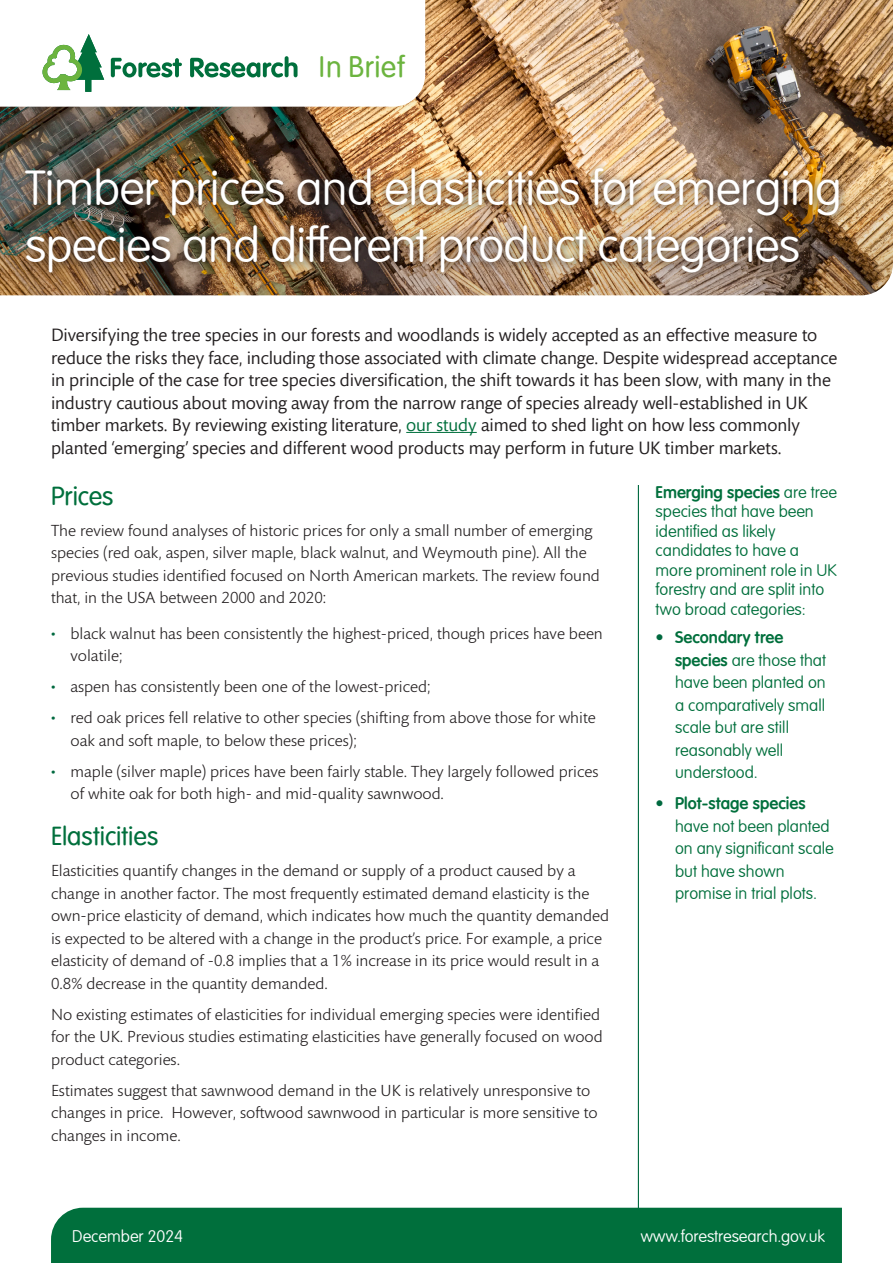
<style>
.page{position:relative;width:893px;height:1263px;background:#fff}
.page>*{position:absolute;margin:0;border:0;box-sizing:border-box;transform-origin:0 0}
.t1{font:300 48px/57px "VAG Rounded Next";letter-spacing:-.01em;color:#fff}
.t2{font:29.1px "VAG Rounded Next";letter-spacing:.01em;color:#6cb43f}
.Heading_1{font:25.5px "VAG Rounded Next";color:#006f3c}
.Introduction{font:18px/22.5px "Mundo Sans Pro";letter-spacing:-.005em;color:#231f20}
.Body_text{font:16.5px/22.5px "Mundo Sans Pro";color:#231f20}
.Bullet{font:16.5px/22.5px "Mundo Sans Pro";color:#231f20}
.Side_column_text{font:300 16.5px/22.5px "VAG Rounded Next";color:#006f3c}
.t3{font:300 16.5px "VAG Rounded Next";letter-spacing:-.005em;color:#fff}
.s1{color:#006f3c}
.s2{color:#00693f}
.s3{font-weight:600}
</style>
<div class="page">
<img style="left:0;top:0;width:893px;height:136px">
<hr style="left:638px;top:485px;width:1px;height:778px;background:#00693f">
<hr style="left:406px;top:432px;width:71px;height:1px;background:#006f3c">
<div style="left:51px;top:1208px;width:791px;height:55px;background:#006f3c"></div>
<img style="left:0;top:136px;width:893px;height:159px">
<div style="left:0;top:0;width:434px;height:115px;background:#231f20;opacity:.1"></div>
<svg style="left:0;top:0;width:425px;height:107px"></svg>
<svg style="left:43px;top:34px;width:61px;height:58px"></svg>
<svg style="left:111px;top:58px;width:71px;height:19px"></svg>
<svg style="left:190px;top:56px;width:108px;height:21px"></svg>
<div style="left:17px;top:161px;width:831px;height:122px;background:#231f20;opacity:.75"></div>
<p class="t2" style="left:319px;top:50px;width:87px">In Brief</p>
<h2 class="t1" style="left:25px;top:161px;width:818px">Timber prices and elasticities for emerging species and different product categories</h2>
<p class="Introduction" style="left:51px;top:323px;width:788px">Diversifying the tree species in our forests and woodlands is widely accepted as an effective measure to reduce the risks they face, including those associated with climate change. Despite widespread acceptance in principle of the case for tree species diversification, the shift towards it has been slow, with many in the industry cautious about moving away from the narrow range of species already well-established in UK timber markets. By reviewing existing literature, <span class="s1">our study</span> aimed to shed light on how less commonly planted ‘emerging’ species and different wood products may perform in future UK timber markets.</p>
<h3 class="Heading_1" style="left:51px;top:481px;width:64px">Prices</h3>
<p class="Body_text" style="left:51px;top:519px;width:550px">The review found analyses of historic prices for only a small number of emerging species (red oak, aspen, silver maple, black walnut, and Weymouth pine). All the previous studies identified focused on North American markets. The review found that, in the USA between 2000 and 2020:</p>
<p class="Bullet" style="left:71px;top:622px;width:534px;text-indent:-20px"><span class="s2">•</span> black walnut has been consistently the highest-priced, though prices have been volatile;</p>
<p class="Bullet" style="left:51px;top:675px;width:381px"><span class="s2">•</span> aspen has consistently been one of the lowest-priced;</p>
<p class="Bullet" style="left:71px;top:706px;width:527px;text-indent:-20px"><span class="s2">•</span> red oak prices fell relative to other species (shifting from above those for white oak and soft maple, to below these prices);</p>
<p class="Bullet" style="left:71px;top:760px;width:529px;text-indent:-20px"><span class="s2">•</span> maple (silver maple) prices have been fairly stable. They largely followed prices of white oak for both high- and mid-quality sawnwood.</p>
<h3 class="Heading_1" style="left:51px;top:821px;width:109px">Elasticities</h3>
<p class="Body_text" style="left:51px;top:859px;width:559px">Elasticities quantify changes in the demand or supply of a product caused by a change in another factor. The most frequently estimated demand elasticity is the own-price elasticity of demand, which indicates how much the quantity demanded is expected to be altered with a change in the product’s price. For example, a price elasticity of demand of -0.8 implies that a 1% increase in its price would result in a 0.8% decrease in the quantity demanded.</p>
<p class="Body_text" style="left:51px;top:1003px;width:553px">No existing estimates of elasticities for individual emerging species were identified for the UK. Previous studies estimating elasticities have generally focused on wood product categories.</p>
<p class="Body_text" style="left:51px;top:1079px;width:548px">Estimates suggest that sawnwood demand in the UK is relatively unresponsive to changes in price. However, softwood sawnwood in particular is more sensitive to changes in income.</p>
<p class="Side_column_text" style="left:656px;top:483px;width:183px;line-height:19.5px"><span class="s3">Emerging species</span> are tree species that have been identified as likely candidates to have a more prominent role in UK forestry and are split into two broad categories:</p>
<p class="Side_column_text" style="left:675px;top:627px;width:152px;text-indent:-20px"><span class="s2">•</span> <span class="s3">Secondary tree species</span> are those that have been planted on a comparatively small scale but are still reasonably well understood.</p>
<p class="Side_column_text" style="left:675px;top:793px;width:160px;text-indent:-20px"><span class="s2">•</span> <span class="s3">Plot-stage species </span>have not been planted on any significant scale but have shown promise in trial plots.</p>
<p class="t3" style="left:72px;top:1227px;width:112px">December 2024</p>
<p class="t3" style="left:641px;top:1227px;width:186px">www.forestresearch.gov.uk</p>
</div>
